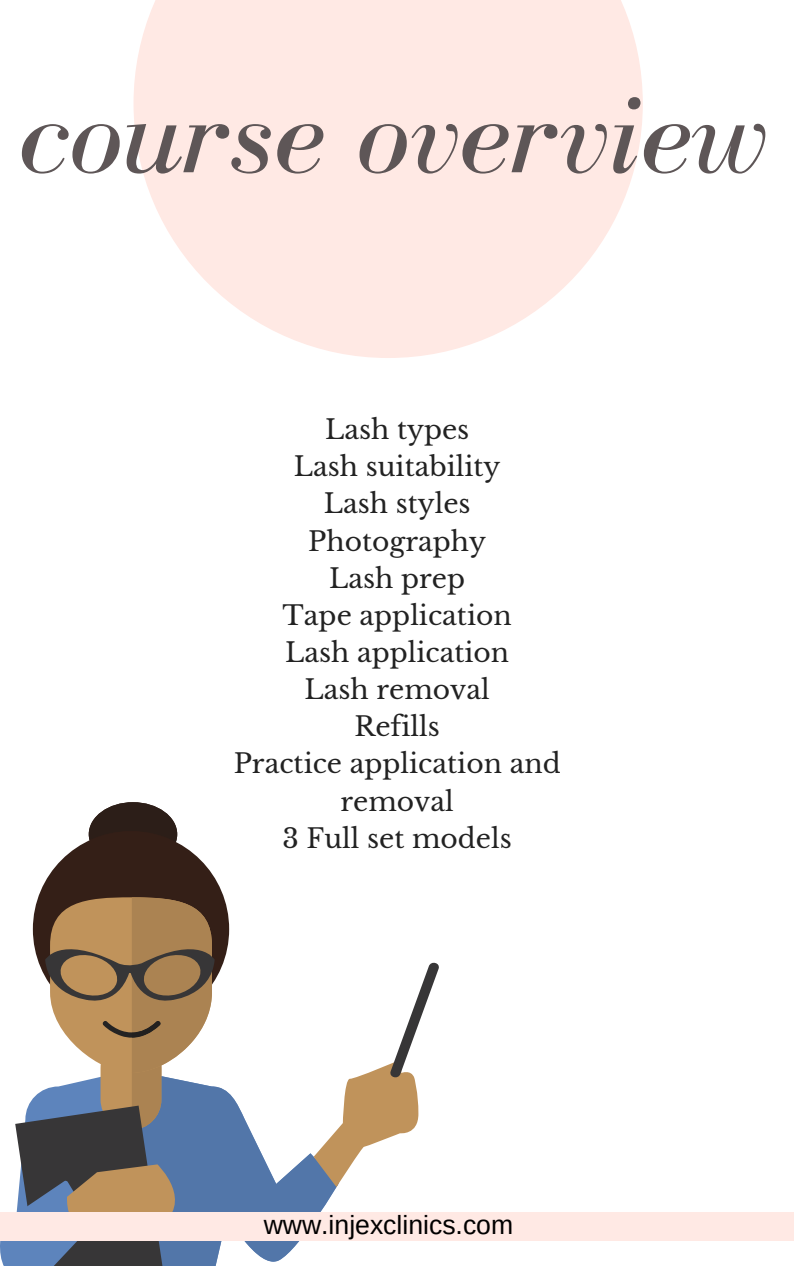
<style>
.page{position:relative;width:794px;height:1266px;background:#fff}
.page>*{position:absolute;margin:0;border:0;box-sizing:border-box;transform-origin:0 0}
.t1{font:italic 119.48px "Bodoni FLF";color:#5e5657}
.t2{font:26.55px/37.1px "Libre Baskerville";color:#222;text-align:center}
.t3{font:26.55px "Arimo";color:#000}
</style>
<div class="page">
<svg style="left:133px;top:0;width:509px;height:358px;fill:#ffe9e4"></svg>
<svg style="left:89px;top:802px;width:88px;height:40px"></svg>
<div style="left:33px;top:831px;width:196px;height:196px;background:#341f17;border-radius:50%"></div>
<svg style="left:0;top:897px;width:438px;height:369px"></svg>
<div style="left:0;top:1212px;width:793px;height:28px;background:#ffe9e4"></div>
<h1 class="t1" style="left:18px;top:68px;width:753px">course overview</h1>
<p class="t2" style="left:233px;top:411px;width:328px">Lash types<br>Lash suitability<br>Lash styles<br>Photography<br>Lash prep<br>Tape application<br>Lash application<br>Lash removal<br>Refills<br>Practice application and removal<br>3 Full set models</p>
<p class="t3" style="left:263px;top:1210px;width:251px">www.injexclinics.com</p>
</div>
